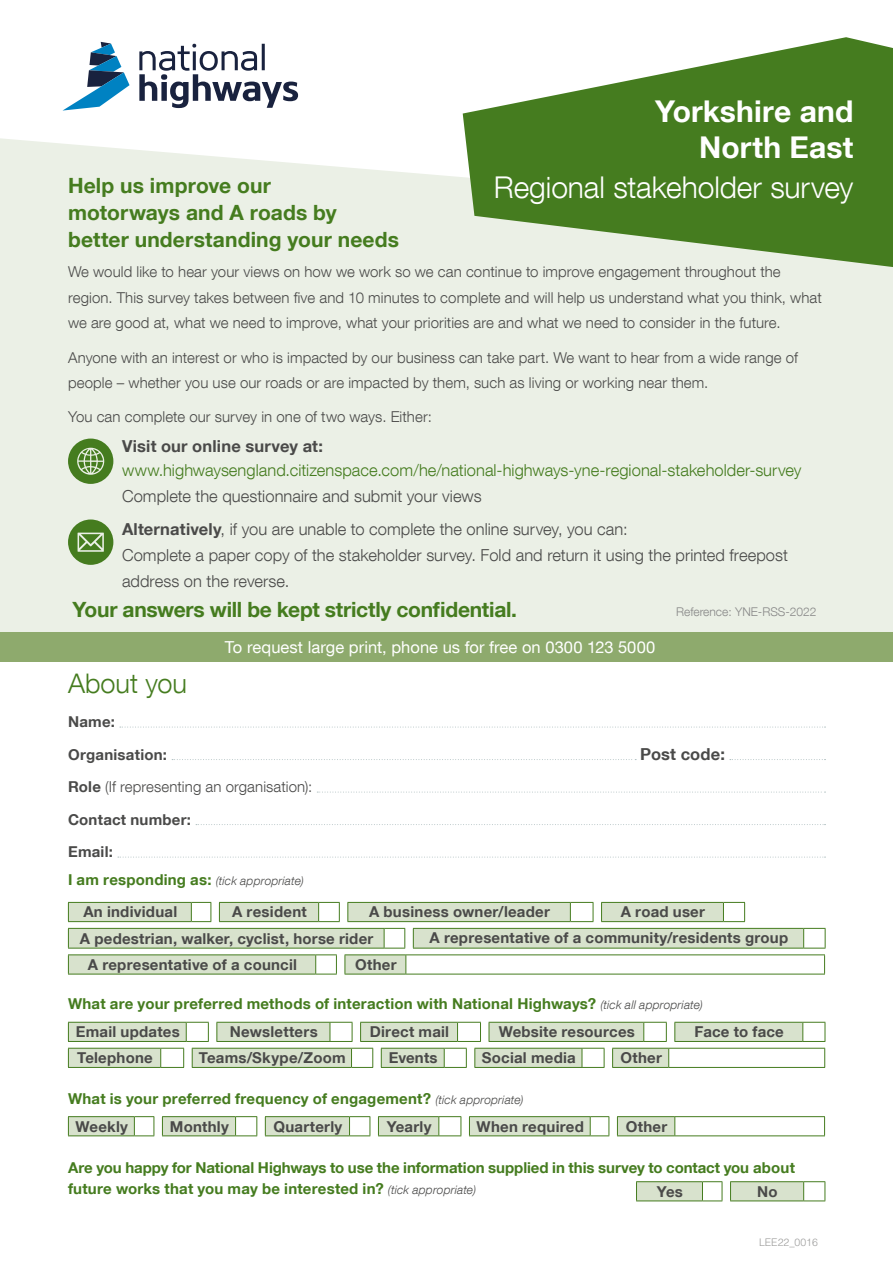
<style>
.page{position:relative;width:893px;height:1263px;background:#fff}
.page>*{position:absolute;margin:0;border:0;box-sizing:border-box;transform-origin:0 0}
.t1{font:300 30px "Helvetica Neue LT Com";letter-spacing:-.005em;color:#fff}
.t2{font:700 30px/36px "Helvetica Neue LT Com";letter-spacing:.005em;color:#fff;text-align:right}
.t3{font:300 27px "Helvetica Neue LT Com";color:#457c1f}
.t4{font:700 21px/27px "Helvetica Neue LT Com";color:#457c1f}
.t5{font:300 16.5px/32.5px "Helvetica Neue LT Com";letter-spacing:.005em;color:#4a4a49}
.t6{font:300 16.5px "Helvetica Neue LT Com";letter-spacing:.005em;color:#457c1f}
.t7{font:16.5px "Helvetica Neue LT Com";letter-spacing:.005em;color:#fff}
.t8{font:700 16.5px "Helvetica Neue LT Com";letter-spacing:.01em;color:#4a4a49}
.t9{font:300 15px/25.5px "Helvetica Neue LT Com";letter-spacing:.005em;color:#4a4a49}
.t10{font:700 15px/32.5px "Helvetica Neue LT Com";letter-spacing:.015em;color:#4a4a49}
.t11{font:700 15px/28.5px "Helvetica Neue LT Com";letter-spacing:.01em;color:#457c1f}
.t12{font:italic 300 12px "Helvetica Neue LT Com";letter-spacing:.015em;color:#4a4a49}
.t13{font:300 12px "Helvetica Neue LT Com";color:#878787}
.t14{font:300 10.5px "Helvetica LT Std";color:#9d9d9c}
.s1{font-weight:700}
.s2{font-weight:700;font-style:normal;font-size:15px;color:#457c1f}
.s3{font-weight:300;font-style:italic;font-size:12px;color:#4a4a49}
.s4{color:#4a4a49}
</style>
<div class="page">
<div style="left:0;top:48px;width:893px;height:594px;background:#ebf0e6"></div>
<svg style="left:0;top:41px;width:463px;height:136px;fill:#fff"></svg>
<div style="left:0;top:632px;width:893px;height:30px;background:#8eaa6d"></div>
<svg style="left:120px;top:727px;width:705px;height:1px"></svg>
<svg style="left:172px;top:759px;width:464px;height:1px"></svg>
<svg style="left:730px;top:759px;width:95px;height:1px"></svg>
<svg style="left:317px;top:792px;width:508px;height:1px"></svg>
<svg style="left:196px;top:824px;width:629px;height:1px"></svg>
<svg style="left:118px;top:857px;width:707px;height:1px"></svg>
<svg style="left:68px;top:902px;width:677px;height:20px;background:#cedbc2"></svg>
<svg style="left:68px;top:928px;width:758px;height:47px"></svg>
<svg style="left:68px;top:439px;width:45px;height:45px"></svg>
<svg style="left:68px;top:519px;width:45px;height:46px"></svg>
<svg style="left:68px;top:1022px;width:758px;height:20px"></svg>
<svg style="left:68px;top:1048px;width:757px;height:20px"></svg>
<svg style="left:68px;top:1116px;width:757px;height:20px"></svg>
<svg style="left:636px;top:1181px;width:190px;height:20px"></svg>
<svg style="left:463px;top:37px;width:430px;height:230px;fill:#457c1f"></svg>
<svg style="left:63px;top:42px;width:67px;height:69px;background:#9cc0d5"></svg>
<svg style="left:139px;top:44px;width:159px;height:64px;background:#bcbec6"></svg>
<h1 class="t2" style="left:655px;top:92px;width:200px">Yorkshire and<br>North East</h1>
<h1 class="t1" style="left:494px;top:169px;width:361px">Regional stakeholder survey</h1>
<h3 class="t4" style="left:68px;top:172px;width:333px">Help us improve our<br>motorways and A roads by better understanding your needs</h3>
<p class="t9" style="left:68px;top:259px;width:755px">We would like to hear your views on how we work so we can continue to improve engagement throughout the region. This survey takes between five and 10 minutes to complete and will help us understand what you think, what we are good at, what we need to improve, what your priorities are and what we need to consider in the future.</p>
<p class="t9" style="left:68px;top:344px;width:731px">Anyone with an interest or who is impacted by our business can take part. We want to hear from a wide range of people – whether you use our roads or are impacted by them, such as living or working near them.</p>
<p class="t9" style="left:68px;top:404px;width:365px">You can complete our survey in one of two ways. Either:</p>
<p class="t8" style="left:122px;top:435px;width:202px">Visit our online survey at:</p>
<p class="t6" style="left:122px;top:460px;width:681px">www.highwaysengland.citizenspace.com/he/national-highways-yne-regional-stakeholder-survey</p>
<p class="t5" style="left:122px;top:480px;width:507px">Complete the questionnaire and submit your views<br><span class="s1">Alternatively</span>, if you are unable to complete the online survey, you can:</p>
<p class="t5" style="left:122px;top:542px;width:667px;line-height:25.5px">Complete a paper copy of the stakeholder survey. Fold and return it using the printed freepost address on the reverse.</p>
<h3 class="t4" style="left:73px;top:596px;width:446px">Your answers will be kept strictly confidential.</h3>
<p class="t13" style="left:676px;top:604px;width:142px">Reference: YNE-RSS-2022</p>
<h2 class="t3" style="left:68px;top:667px;width:120px">About you</h2>
<p class="t10" style="left:68px;top:705px;width:101px">Name:<br>Organisation:</p>
<p class="t7" style="left:225px;top:637px;width:432px">To request large print, phone us for free on 0300 123 5000</p>
<p class="t8" style="left:640px;top:743px;width:86px">Post code:</p>
<p class="t9" style="left:68px;top:770px;width:246px;line-height:32.5px"><span class="s1">Role</span> (If representing an organisation):<br><span class="s1">Contact number:<br>Email:</span></p>
<p class="t12" style="left:68px;top:873px;width:237px"><span class="s2">I am responding as:</span> (tick appropriate)</p>
<p class="t10" style="left:83px;top:895px;width:95px">An individual</p>
<p class="t10" style="left:232px;top:895px;width:76px">A resident</p>
<p class="t10" style="left:369px;top:895px;width:182px">A business owner/leader</p>
<p class="t10" style="left:621px;top:895px;width:86px">A road user</p>
<p class="t10" style="left:80px;top:921px;width:295px">A pedestrian, walker, cyclist, horse rider</p>
<p class="t10" style="left:430px;top:921px;width:360px">A representative of a community/residents group</p>
<p class="t10" style="left:88px;top:948px;width:211px">A representative of a council</p>
<p class="t10" style="left:355px;top:948px;width:43px">Other</p>
<p class="t11" style="left:76px;top:989px;width:629px;text-indent:-8px">What are your preferred methods of interaction with National Highways? <span class="s3">(tick all appropriate)<br></span><span class="s4">Email updates</span></p>
<p class="t10" style="left:230px;top:1015px;width:89px">Newsletters</p>
<p class="t10" style="left:370px;top:1015px;width:81px">Direct mail</p>
<p class="t10" style="left:499px;top:1015px;width:138px">Website resources</p>
<p class="t10" style="left:695px;top:1015px;width:91px">Face to face</p>
<p class="t10" style="left:77px;top:1041px;width:77px">Telephone</p>
<p class="t10" style="left:199px;top:1041px;width:148px">Teams/Skype/Zoom</p>
<p class="t10" style="left:389px;top:1041px;width:51px">Events</p>
<p class="t10" style="left:482px;top:1041px;width:95px">Social media</p>
<p class="t10" style="left:620px;top:1041px;width:43px">Other</p>
<p class="t11" style="left:76px;top:1085px;width:450px;line-height:27.2px;text-indent:-8px">What is your preferred frequency of engagement? <span class="s3">(tick appropriate)<br></span><span class="s4">Weekly</span></p>
<p class="t10" style="left:170px;top:1109px;width:60px">Monthly</p>
<p class="t10" style="left:273px;top:1109px;width:70px">Quarterly</p>
<p class="t10" style="left:387px;top:1109px;width:46px">Yearly</p>
<p class="t10" style="left:477px;top:1109px;width:109px">When required</p>
<p class="t10" style="left:626px;top:1109px;width:43px">Other</p>
<p class="t11" style="left:68px;top:1157px;width:728px;line-height:21px">Are you happy for National Highways to use the information supplied in this survey to contact you about future works that you may be interested in? <span class="s3">(tick appropriate)</span></p>
<p class="t10" style="left:657px;top:1174px;width:27px">Yes</p>
<p class="t10" style="left:757px;top:1174px;width:22px">No</p>
<p class="t14" style="left:759px;top:1236px;width:60px">LEE22_0016</p>
</div>
